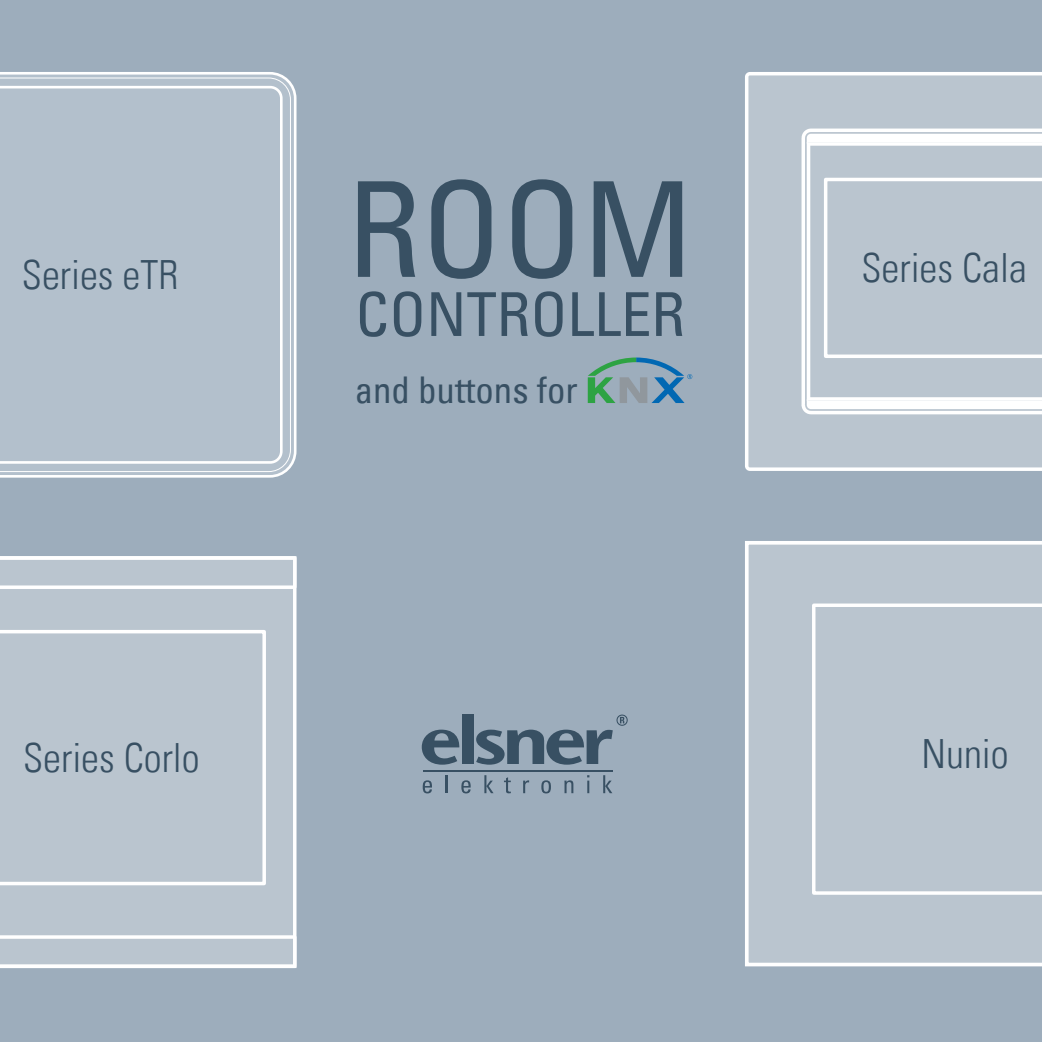
<style>
.page{position:relative;width:1042px;height:1042px;background:#9dadbc}
.page>*{position:absolute;margin:0;border:0;box-sizing:border-box;transform-origin:0 0}
.t1{font:condensed 132.3px "Univers Com 57";color:#385063}
.t2{font:condensed 60.55px "Univers Com 57";color:#385063}
.t3{font:40.25px "Univers Com 47 Light Cond";color:#385063}
.t4{font:condensed 36.93px "Univers Com 57";color:#385063}
</style>
<div class="page">
<svg style="left:588px;top:357px;width:104px;height:46px"></svg>
<svg style="left:423px;top:780px;width:9px;height:13px"></svg>
<svg style="left:446px;top:775px;width:2px;height:18px"></svg>
<svg style="left:461px;top:780px;width:10px;height:13px"></svg>
<svg style="left:484px;top:775px;width:9px;height:18px"></svg>
<svg style="left:504px;top:777px;width:7px;height:16px"></svg>
<svg style="left:523px;top:780px;width:6px;height:13px"></svg>
<svg style="left:541px;top:780px;width:10px;height:13px"></svg>
<svg style="left:564px;top:780px;width:9px;height:13px"></svg>
<svg style="left:587px;top:775px;width:2px;height:18px"></svg>
<svg style="left:603px;top:775px;width:9px;height:18px"></svg>
<hr style="left:423px;top:770px;width:189px;height:1px;background:#385063">
<svg style="left:422px;top:729px;width:38px;height:35px"></svg>
<div style="left:462px;top:714px;width:11px;height:50px;background:#385063"></div>
<svg style="left:476px;top:714px;width:152px;height:50px"></svg>
<svg style="left:745px;top:72px;width:297px;height:399px;background:#c2ccd4"></svg>
<svg style="left:0;top:72px;width:296px;height:406px;background:#d3dae1"></svg>
<svg style="left:0;top:78px;width:291px;height:394px;background:#bbc7d1"></svg>
<div style="left:0;top:86px;width:283px;height:378px;background:#b3c0cc"></div>
<svg style="left:0;top:556px;width:296px;height:412px;background:#bec8d2"></svg>
<div style="left:745px;top:541px;width:297px;height:425px;background:#bac5cf"></div>
<h1 class="t1" style="left:347px;top:146px;width:347px">ROOM</h1>
<h2 class="t2" style="left:355px;top:276px;width:331px">CONTROLLER</h2>
<p class="t4" style="left:355px;top:367px;width:225px">and buttons for</p>
<p class="t3" style="left:22px;top:251px;width:158px">Series eTR</p>
<p class="t3" style="left:861px;top:244px;width:167px">Series Cala</p>
<p class="t3" style="left:23px;top:733px;width:178px">Series Corlo</p>
<p class="t3" style="left:921px;top:730px;width:89px">Nunio</p>
</div>
